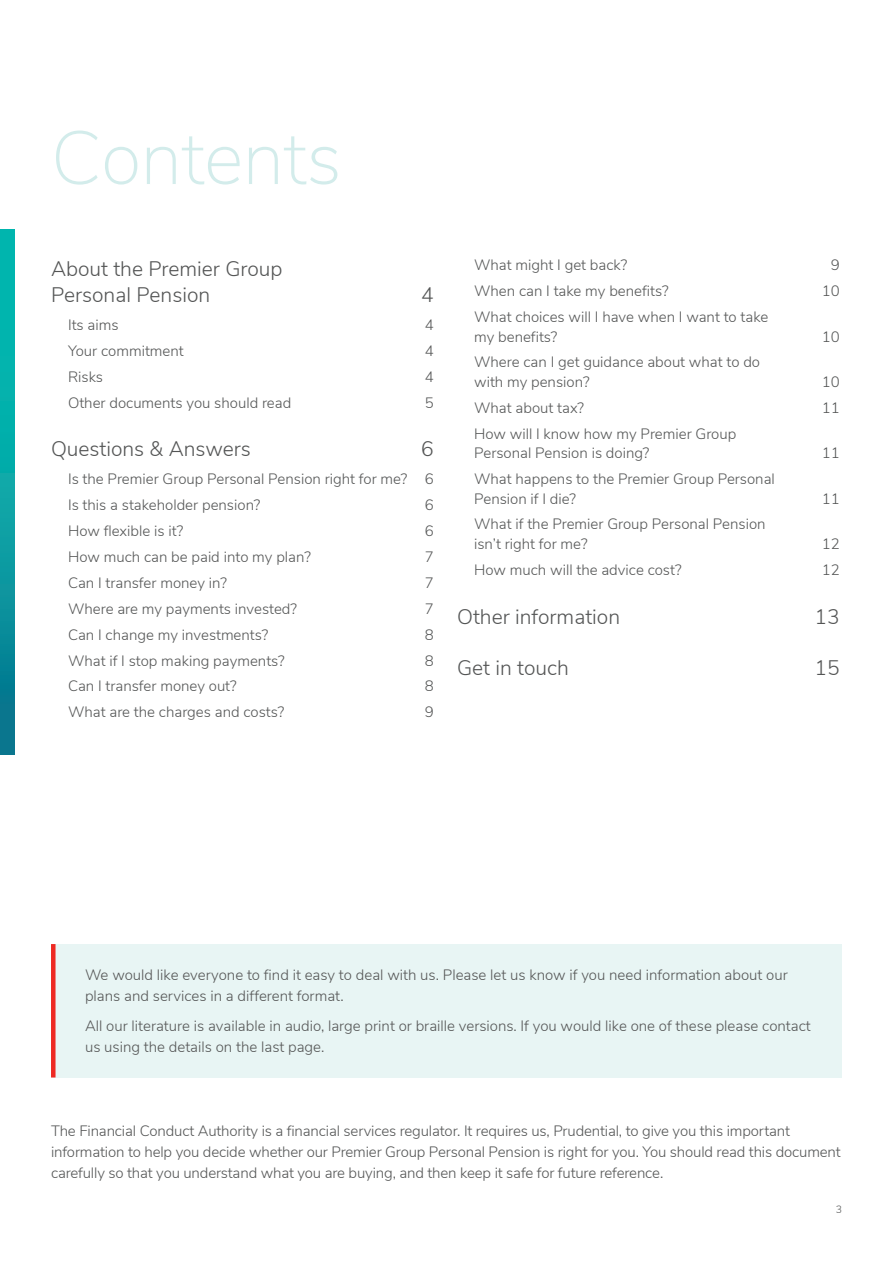
<style>
.page{position:relative;width:893px;height:1263px;background:#fff}
.page>*{position:absolute;margin:0;border:0;box-sizing:border-box;transform-origin:0 0}
.Contents_heading{font:200 75px "Nunito Sans";letter-spacing:-.01em;color:#d3eceb}
.t1{font:300 21px/25.5px "Nunito Sans";color:#545555}
.Body{font:300 15px/19.5px "Nunito Sans";color:#545555}
.t2{font:300 10.5px "Nunito Sans";color:#545555}
</style>
<div class="page">
<svg style="left:0;top:230px;width:15px;height:525px"></svg>
<div style="left:51px;top:944px;width:791px;height:133px;background:#e8f5f4"></div>
<div style="left:51px;top:944px;width:5px;height:133px;background:#ee2a23"></div>
<p class="Contents_heading" style="left:51px;top:103px;width:292px">Contents</p>
<p class="t1" style="left:51px;top:255px;width:233px">About the Premier Group<br>Personal Pension</p>
<p class="t1" style="left:421px;top:280px;width:14px">4</p>
<p class="Body" style="left:68px;top:314px;width:52px">Its aims</p>
<p class="Body" style="left:425px;top:314px;width:10px">4</p>
<p class="Body" style="left:68px;top:340px;width:117px">Your commitment</p>
<p class="Body" style="left:425px;top:340px;width:10px">4</p>
<p class="Body" style="left:68px;top:366px;width:37px">Risks</p>
<p class="Body" style="left:425px;top:366px;width:10px">4</p>
<p class="Body" style="left:68px;top:392px;width:225px">Other documents you should read</p>
<p class="Body" style="left:425px;top:392px;width:10px">5</p>
<p class="t1" style="left:51px;top:435px;width:201px">Questions &amp; Answers</p>
<p class="t1" style="left:421px;top:435px;width:14px">6</p>
<p class="Body" style="left:68px;top:468px;width:367px">Is the Premier Group Personal Pension right for me? 6</p>
<p class="Body" style="left:68px;top:494px;width:194px">Is this a stakeholder pension?</p>
<p class="Body" style="left:425px;top:494px;width:10px">6</p>
<p class="Body" style="left:68px;top:520px;width:117px">How flexible is it?</p>
<p class="Body" style="left:425px;top:520px;width:10px">6</p>
<p class="Body" style="left:68px;top:546px;width:244px">How much can be paid into my plan?</p>
<p class="Body" style="left:425px;top:546px;width:10px">7</p>
<p class="Body" style="left:68px;top:572px;width:160px">Can I transfer money in?</p>
<p class="Body" style="left:425px;top:572px;width:10px">7</p>
<p class="Body" style="left:68px;top:598px;width:231px">Where are my payments invested?</p>
<p class="Body" style="left:425px;top:598px;width:10px">7</p>
<p class="Body" style="left:68px;top:624px;width:202px">Can I change my investments?</p>
<p class="Body" style="left:425px;top:624px;width:10px">8</p>
<p class="Body" style="left:68px;top:650px;width:218px">What if I stop making payments?</p>
<p class="Body" style="left:425px;top:650px;width:10px">8</p>
<p class="Body" style="left:68px;top:676px;width:170px">Can I transfer money out?</p>
<p class="Body" style="left:425px;top:676px;width:10px">8</p>
<p class="Body" style="left:68px;top:701px;width:218px">What are the charges and costs?</p>
<p class="Body" style="left:425px;top:701px;width:10px">9</p>
<p class="Body" style="left:474px;top:254px;width:155px">What might I get back?</p>
<p class="Body" style="left:831px;top:254px;width:10px">9</p>
<p class="Body" style="left:474px;top:280px;width:196px">When can I take my benefits?</p>
<p class="Body" style="left:822px;top:280px;width:19px">10</p>
<p class="Body" style="left:474px;top:306px;width:296px">What choices will I have when I want to take my benefits?</p>
<p class="Body" style="left:822px;top:326px;width:19px">10</p>
<p class="Body" style="left:474px;top:352px;width:287px">Where can I get guidance about what to do with my pension?</p>
<p class="Body" style="left:822px;top:371px;width:19px">10</p>
<p class="Body" style="left:474px;top:397px;width:111px">What about tax?</p>
<p class="Body" style="left:822px;top:397px;width:19px">11</p>
<p class="Body" style="left:474px;top:423px;width:264px">How will I know how my Premier Group<br>Personal Pension is doing?</p>
<p class="Body" style="left:822px;top:442px;width:19px">11</p>
<p class="Body" style="left:474px;top:468px;width:302px">What happens to the Premier Group Personal<br>Pension if I die?</p>
<p class="Body" style="left:474px;top:514px;width:293px">What if the Premier Group Personal Pension isn’t right for me?</p>
<p class="Body" style="left:822px;top:488px;width:19px">11</p>
<p class="Body" style="left:822px;top:533px;width:19px">12</p>
<p class="Body" style="left:474px;top:559px;width:209px">How much will the advice cost?</p>
<p class="Body" style="left:822px;top:559px;width:19px">12</p>
<p class="t1" style="left:457px;top:602px;width:165px">Other information</p>
<p class="t1" style="left:815px;top:602px;width:27px">13</p>
<p class="t1" style="left:457px;top:653px;width:113px">Get in touch</p>
<p class="t1" style="left:815px;top:653px;width:27px">15</p>
<p class="Body" style="left:85px;top:964px;width:704px;line-height:21px">We would like everyone to find it easy to deal with us. Please let us know if you need information about our plans and services in a different format.</p>
<p class="Body" style="left:85px;top:1014px;width:727px;line-height:21px">All our literature is available in audio, large print or braille versions. If you would like one of these please contact us using the details on the last page.</p>
<p class="Body" style="left:51px;top:1119px;width:791px;line-height:21px">The Financial Conduct Authority is a financial services regulator. It requires us, Prudential, to give you this important information to help you decide whether our Premier Group Personal Pension is right for you. You should read this document carefully so that you understand what you are buying, and then keep it safe for future reference.</p>
<p class="t2" style="left:836px;top:1202px;width:8px">3</p>
</div>
